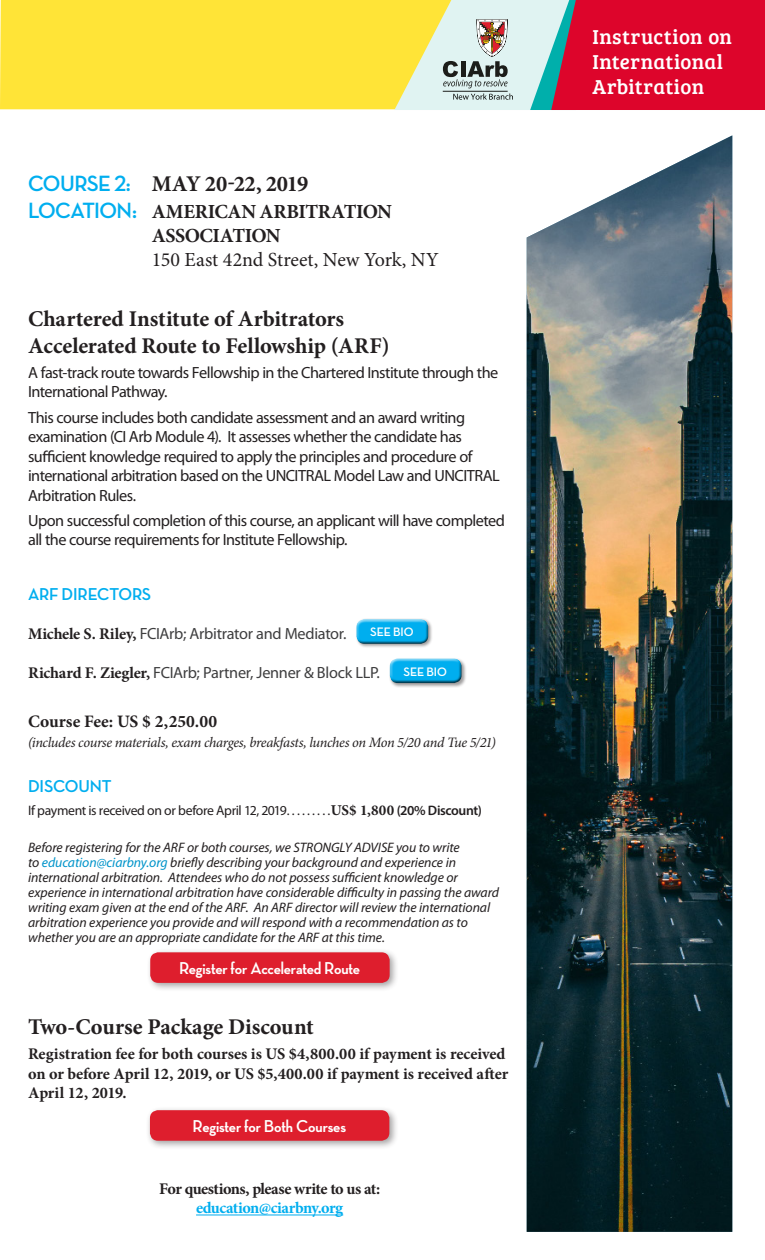
<style>
.page{position:relative;width:765px;height:1260px;background:#fff}
.page>*{position:absolute;margin:0;border:0;box-sizing:border-box;transform-origin:0 0}
.t1{font:700 22.5px/27px "Minion Pro";letter-spacing:-.005em;color:#231f20}
.t2{font:20.88px/25px "Bree Serif";letter-spacing:.015em;color:#fff}
.t3{font:700 20px/24px "Minion Pro";letter-spacing:-.02em;color:#231f20}
.t4{font:700 17.5px "Neutra Disp";letter-spacing:-.015em;color:#fff}
.t5{font:700 17.5px "Minion Pro";color:#231f20}
.t6{font:700 17.5px "Neutra Disp";letter-spacing:-.01em;color:#00aeef}
.t7{font:16.25px/19.5px "Myriad Pro";letter-spacing:-.035em;color:#231f20}
.t8{font:700 16.25px/19.5px "Minion Pro";letter-spacing:-.015em;color:#231f20}
.t9{font:16.25px "Myriad Pro";letter-spacing:-.02em;color:#3e3e3f}
.t10{font:700 16.25px/19.5px "Minion Pro";letter-spacing:-.035em;color:#231f20;text-align:center}
.t11{font:italic 14.38px "Minion Pro";letter-spacing:-.025em;color:#231f20}
.t12{font:italic 13.75px/15px "Myriad Pro";letter-spacing:-.005em;color:#231f20}
.t13{font:13.75px "Myriad Pro";letter-spacing:-.03em;color:#231f20}
.t14{font:600 13.75px "Myriad Pro";letter-spacing:-.03em;color:#231f20}
.t15{font:700 12.5px "Neutra Disp";color:#fff}
.s1{font-family:"Neutra Disp";color:#00aeef}
.s2{font-family:"Neutra Disp";font-size:22.5px;color:#00aeef}
.s3{font-weight:400}
.s4{font-family:"Minion Pro";font-weight:700;color:#231f20}
.s5{font-family:"Minion Pro";font-weight:700;font-size:15px}
.s6{color:#0094ca}
.s7{color:#00aeef}
</style>
<div class="page">
<hr style="left:196px;top:1215px;width:147px;height:1px;background:#00aeef">
<div style="left:352px;top:615px;width:78px;height:27px;background:#fff;opacity:.75"></div>
<div style="left:355px;top:621px;width:77px;height:27px;background:#231f20;opacity:.75"></div>
<div style="left:386px;top:655px;width:78px;height:26px;background:#fff;opacity:.75"></div>
<div style="left:388px;top:660px;width:77px;height:27px;background:#231f20;opacity:.75"></div>
<div style="left:146px;top:948px;width:253px;height:44px;background:#231f20;opacity:.42"></div>
<div style="left:150px;top:952px;width:240px;height:31px;background:#de1e2d;border-radius:8px"></div>
<div style="left:146px;top:1106px;width:253px;height:44px;background:#231f20;opacity:.42"></div>
<div style="left:150px;top:1110px;width:239px;height:31px;background:#de1e2d;border-radius:8px"></div>
<img style="left:527px;top:135px;width:205px;height:1097px">
<div style="left:0;top:0;width:394px;height:109px;background:#ffe437"></div>
<svg style="left:394px;top:0;width:371px;height:110px;background:#d3676e"></svg>
<p class="t1" style="left:28px;top:170px;width:282px"><span class="s1">COURSE 2:</span> MAY 20-22, 2019</p>
<p class="t3" style="left:152px;top:200px;width:289px;text-indent:-124px"><span class="s2">LOCATION:</span> AMERICAN ARBITRATION<br>ASSOCIATION<br><span class="s3">150 East 42nd Street, New York, NY</span></p>
<p class="t1" style="left:28px;top:305px;width:363px">Chartered Institute of Arbitrators<br>Accelerated Route to Fellowship (ARF)</p>
<p class="t7" style="left:28px;top:363px;width:472px">A fast-track route towards Fellowship in the Chartered Institute through the<br>International Pathway.</p>
<p class="t7" style="left:28px;top:407px;width:473px">This course includes both candidate assessment and an award writing examination (CI Arb Module 4). It assesses whether the candidate has sufficient knowledge required to apply the principles and procedure of international arbitration based on the UNCITRAL Model Law and UNCITRAL Arbitration Rules.</p>
<p class="t7" style="left:28px;top:510px;width:478px">Upon successful completion of this course, an applicant will have completed all the course requirements for Institute Fellowship.</p>
<p class="t6" style="left:28px;top:584px;width:125px">ARF DIRECTORS</p>
<p class="t9" style="left:28px;top:623px;width:320px"><span class="s4">Michele S. Riley,</span> FCIArb; Arbitrator and Mediator.</p>
<p class="t15" style="left:370px;top:625px;width:45px">SEE BIO</p>
<p class="t9" style="left:28px;top:663px;width:353px"><span class="s4">Richard F. Ziegler,</span> FCIArb; Partner, Jenner &amp; Block LLP.</p>
<p class="t15" style="left:404px;top:664px;width:45px">SEE BIO</p>
<p class="t5" style="left:28px;top:709px;width:191px">Course Fee: US $ 2,250.00</p>
<p class="t11" style="left:28px;top:733px;width:469px">(includes course materials, exam charges, breakfasts, lunches on Mon 5/20 and Tue 5/21)</p>
<p class="t6" style="left:28px;top:776px;width:85px">DISCOUNT</p>
<p class="t13" style="left:28px;top:802px;width:262px">If payment is received on or before April 12, 2019.........</p>
<p class="t14" style="left:331px;top:802px;width:152px"><span class="s5">US$ 1,800</span> (20% Discount)</p>
<p class="t12" style="left:28px;top:840px;width:473px">Before registering for the ARF or both courses, we STRONGLY ADVISE you to write<br>to <span class="s6">education@ciarbny.org</span> briefly describing your background and experience in international arbitration. Attendees who do not possess sufficient knowledge or experience in international arbitration have considerable difficulty in passing the award writing exam given at the end of the ARF. An ARF director will review the international arbitration experience you provide and will respond with a recommendation as to whether you are an appropriate candidate for the ARF at this time.</p>
<p class="t4" style="left:179px;top:959px;width:182px">Register for Accelerated Route</p>
<p class="t1" style="left:28px;top:1013px;width:287px">Two-Course Package Discount</p>
<p class="t8" style="left:28px;top:1044px;width:482px">Registration fee for both courses is US $4,800.00 if payment is received on or before April 12, 2019, or US $5,400.00 if payment is received after<br>April 12, 2019.</p>
<p class="t4" style="left:193px;top:1117px;width:155px">Register for Both Courses</p>
<p class="t10" style="left:159px;top:1179px;width:223px">For questions, please write to us at: <span class="s7">education@ciarbny.org</span></p>
<p class="t2" style="left:592px;top:23px;width:141px">Instruction on<br>International</p>
<p class="t2" style="left:592px;top:73px;width:113px">Arbitration</p>
</div>
